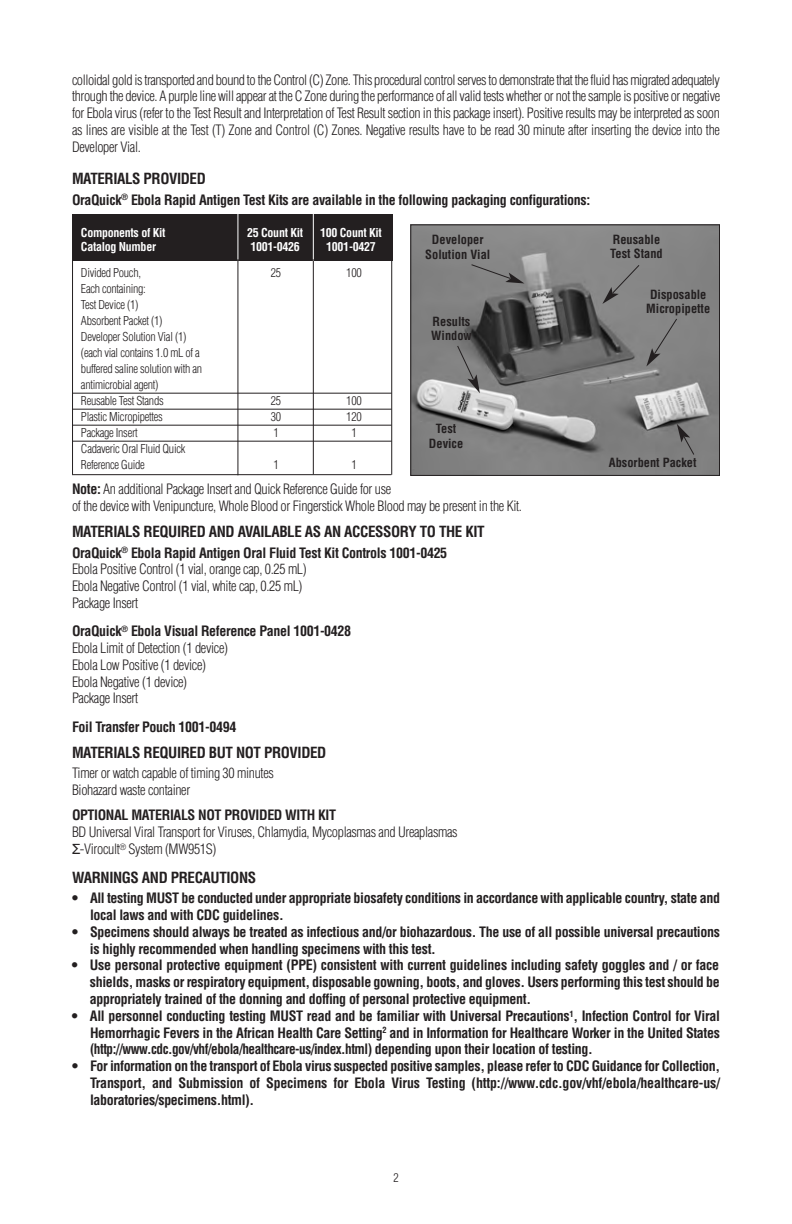
<style>
.page{position:relative;width:792px;height:1224px;background:#fff}
.page>*{position:absolute;margin:0;border:0;box-sizing:border-box;transform-origin:0 0}
.t1{font:700 condensed 15px "Helvetica";letter-spacing:-.025em;color:#231f20}
.t2{font:700 condensed 14px/16.8px "Helvetica";letter-spacing:-.025em;color:#231f20;text-align:justify}
.t3{font:300 condensed 14px/16.8px "Helvetica";letter-spacing:-.025em;color:#231f20}
.t4{font:700 condensed 12.4px/14.4px "Helvetica";color:#231f20;text-align:center}
.t5{font:300 condensed 12px/16px "Helvetica";letter-spacing:-.025em;color:#231f20}
.t6{font:700 condensed 12px "Helvetica";letter-spacing:-.025em;color:#fff}
.s1{font-weight:700}
.s2{font-family:"Lucida Grande";font-weight:400;font-stretch:normal}
</style>
<div class="page">
<div style="left:72px;top:214px;width:320px;height:47px;background:#231f20"></div>
<hr style="left:72px;top:249px;width:1px;height:226px;background:#231f20">
<hr style="left:237px;top:256px;width:1px;height:219px;background:#231f20">
<hr style="left:313px;top:257px;width:1px;height:217px;background:#231f20">
<hr style="left:237px;top:212px;width:1px;height:48px;background:#fff">
<hr style="left:313px;top:212px;width:1px;height:49px;background:#fff">
<hr style="left:391px;top:257px;width:1px;height:218px;background:#231f20">
<hr style="left:72px;top:259px;width:320px;height:1px;background:#231f20">
<hr style="left:72px;top:393px;width:320px;height:1px;background:#231f20">
<hr style="left:72px;top:409px;width:320px;height:1px;background:#231f20">
<hr style="left:72px;top:425px;width:320px;height:1px;background:#231f20">
<hr style="left:72px;top:441px;width:320px;height:1px;background:#231f20">
<img style="left:412px;top:226px;width:306px;height:248px">
<div style="left:410px;top:224px;width:310px;height:252px;border:1px solid #231f20"></div>
<svg style="left:471px;top:264px;width:53px;height:19px"></svg>
<svg style="left:602px;top:265px;width:37px;height:39px"></svg>
<svg style="left:677px;top:424px;width:17px;height:31px"></svg>
<svg style="left:457px;top:346px;width:23px;height:47px"></svg>
<svg style="left:646px;top:319px;width:31px;height:47px"></svg>
<hr style="left:72px;top:474px;width:319px;height:1px;background:#231f20">
<p class="t3" style="left:72px;top:71px;width:650px;text-align:justify">colloidal gold is transported and bound to the Control (C) Zone. This procedural control serves to demonstrate that the fluid has migrated adequately through the device. A purple line will appear at the C Zone during the performance of all valid tests whether or not the sample is positive or negative for Ebola virus (refer to the Test Result and Interpretation of Test Result section in this package insert). Positive results may be interpreted as soon as lines are visible at the Test (T) Zone and Control (C) Zones. Negative results have to be read 30 minute after inserting the device into the Developer Vial.</p>
<p class="t1" style="left:72px;top:170px;width:135px">MATERIALS PROVIDED</p>
<p class="t2" style="left:72px;top:191px;width:520px">OraQuick<sup>®</sup> Ebola Rapid Antigen Test Kits are available in the following packaging configurations:</p>
<p class="t6" style="left:81px;top:225px;width:86px">Components of Kit</p>
<p class="t6" style="left:247px;top:225px;width:58px">25 Count Kit</p>
<p class="t6" style="left:320px;top:225px;width:63px">100 Count Kit</p>
<p class="t6" style="left:81px;top:239px;width:77px">Catalog Number</p>
<p class="t6" style="left:250px;top:239px;width:51px">1001-0426</p>
<p class="t6" style="left:326px;top:239px;width:51px">1001-0427</p>
<p class="t5" style="left:81px;top:264px;width:62px">Divided Pouch,</p>
<p class="t5" style="left:271px;top:264px;width:12px">25</p>
<p class="t5" style="left:346px;top:264px;width:17px">100</p>
<p class="t5" style="left:81px;top:280px;width:123px">Each containing:<br>Test Device (1)<br>Absorbent Packet (1)<br>Developer Solution Vial (1) (each vial contains 1.0 mL of a buffered saline solution with an antimicrobial agent)<br>Reusable Test Stands</p>
<p class="t4" style="left:425px;top:233px;width:67px">Developer<br>Solution Vial</p>
<p class="t4" style="left:610px;top:233px;width:54px;text-align:left">Reusable<br>Test Stand</p>
<p class="t4" style="left:646px;top:288px;width:65px">Disposable<br>Micropipette</p>
<p class="t4" style="left:431px;top:315px;width:42px;text-align:left">Results<br>Window</p>
<p class="t5" style="left:271px;top:392px;width:12px">25</p>
<p class="t5" style="left:346px;top:392px;width:17px">100</p>
<p class="t5" style="left:81px;top:408px;width:83px">Plastic Micropipettes</p>
<p class="t5" style="left:271px;top:408px;width:12px">30</p>
<p class="t5" style="left:346px;top:408px;width:17px">120</p>
<p class="t5" style="left:81px;top:424px;width:58px">Package Insert</p>
<p class="t5" style="left:273px;top:424px;width:7px">1</p>
<p class="t5" style="left:351px;top:424px;width:7px">1</p>
<p class="t5" style="left:81px;top:440px;width:106px">Cadaveric Oral Fluid Quick<br>Reference Guide</p>
<p class="t4" style="left:429px;top:422px;width:36px">Test<br>Device</p>
<p class="t4" style="left:609px;top:455px;width:89px">Absorbent Packet</p>
<p class="t5" style="left:273px;top:456px;width:7px">1</p>
<p class="t5" style="left:351px;top:456px;width:7px">1</p>
<p class="t3" style="left:72px;top:481px;width:452px"><span class="s1">Note:</span> An additional Package Insert and Quick Reference Guide for use<br>of the device with Venipuncture, Whole Blood or Fingerstick Whole Blood may be present in the Kit.</p>
<p class="t1" style="left:72px;top:523px;width:414px">MATERIALS REQUIRED AND AVAILABLE AS AN ACCESSORY TO THE KIT</p>
<p class="t3" style="left:72px;top:544px;width:377px"><span class="s1">OraQuick</span><sup>®</sup> <span class="s1">Ebola Rapid Antigen Oral Fluid Test Kit Controls 1001-0425<br></span>Ebola Positive Control (1 vial, orange cap, 0.25 mL)<br>Ebola Negative Control (1 vial, white cap, 0.25 mL)<br>Package Insert</p>
<p class="t3" style="left:72px;top:623px;width:281px"><span class="s1">OraQuick</span><sup>®</sup> <span class="s1">Ebola Visual Reference Panel 1001-0428<br></span>Ebola Limit of Detection (1 device)<br>Ebola Low Positive (1 device)<br>Ebola Negative (1 device)<br>Package Insert</p>
<p class="t2" style="left:72px;top:719px;width:166px">Foil Transfer Pouch 1001-0494</p>
<p class="t1" style="left:72px;top:744px;width:256px">MATERIALS REQUIRED BUT NOT PROVIDED</p>
<p class="t3" style="left:72px;top:765px;width:203px">Timer or watch capable of timing 30 minutes<br>Biohazard waste container</p>
<p class="t2" style="left:72px;top:807px;width:266px">OPTIONAL MATERIALS NOT PROVIDED WITH KIT</p>
<p class="t3" style="left:72px;top:824px;width:387px">BD Universal Viral Transport for Viruses, Chlamydia, Mycoplasmas and Ureaplasmas<br><span class="s2">Σ</span>-Virocult<sup>®</sup> System (MW951S)</p>
<p class="t1" style="left:72px;top:869px;width:186px">WARNINGS AND PRECAUTIONS</p>
<p class="t2" style="left:90px;top:890px;width:632px;text-indent:-18px">• All testing MUST be conducted under appropriate biosafety conditions in accordance with applicable country, state and local laws and with CDC guidelines.</p>
<p class="t2" style="left:90px;top:924px;width:631px;text-indent:-18px">• Specimens should always be treated as infectious and/or biohazardous. The use of all possible universal precautions is highly recommended when handling specimens with this test.</p>
<p class="t2" style="left:90px;top:957px;width:631px;text-indent:-18px">• Use personal protective equipment (PPE) consistent with current guidelines including safety goggles and / or face shields, masks or respiratory equipment, disposable gowning, boots, and gloves. Users performing this test should be appropriately trained of the donning and doffing of personal protective equipment.</p>
<p class="t2" style="left:90px;top:1008px;width:632px;text-indent:-18px">• All personnel conducting testing MUST read and be familiar with Universal Precautions<sup>1</sup>, Infection Control for Viral Hemorrhagic Fevers in the African Health Care Setting<sup>2</sup> and in Information for Healthcare Worker in the United States (http://www.cdc.gov/vhf/ebola/healthcare-us/index.html) depending upon their location of testing.</p>
<p class="t2" style="left:90px;top:1058px;width:632px;text-indent:-18px">• For information on the transport of Ebola virus suspected positive samples, please refer to CDC Guidance for Collection, Transport, and Submission of Specimens for Ebola Virus Testing (http://www.cdc.gov/vhf/ebola/healthcare-us/ laboratories/specimens.html).</p>
<p class="t5" style="left:393px;top:1169px;width:7px">2</p>
</div>
